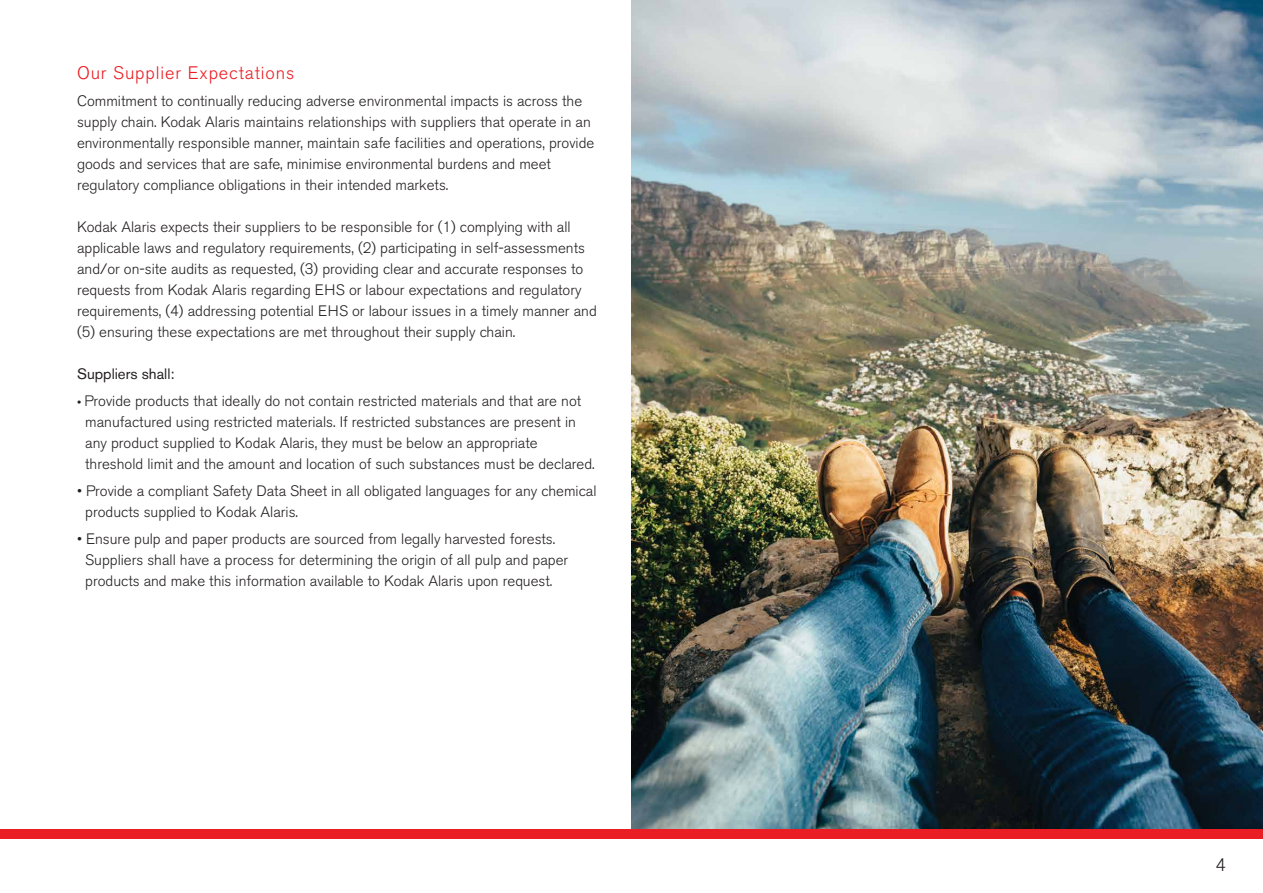
<style>
.page{position:relative;width:1263px;height:893px;background:#fff}
.page>*{position:absolute;margin:0;border:0;box-sizing:border-box;transform-origin:0 0}
.t1{font:300 18px "Akzidenz Grotesk BE";letter-spacing:.05em;color:#eb1d24}
.t2{font:300 18px "Akzidenz Grotesk BE";color:#231f20}
.t3{font:300 15px/21px "Akzidenz Grotesk BE";color:#231f20}
.t4{font:15px "Akzidenz Grotesk BE";color:#231f20}
.s1{font-family:"Myriad Pro";font-weight:400}
</style>
<div class="page">
<img style="left:631px;top:0;width:632px;height:829px">
<div style="left:0;top:829px;width:1263px;height:9px;background:#eb1d24"></div>
<p class="t1" style="left:77px;top:62px;width:219px">Our Supplier Expectations</p>
<p class="t3" style="left:77px;top:90px;width:519px">Commitment to continually reducing adverse environmental impacts is across the supply chain. Kodak Alaris maintains relationships with suppliers that operate in an environmentally responsible manner, maintain safe facilities and operations, provide goods and services that are safe, minimise environmental burdens and meet regulatory compliance obligations in their intended markets.</p>
<p class="t3" style="left:77px;top:216px;width:521px">Kodak Alaris expects their suppliers to be responsible for (1) complying with all applicable laws and regulatory requirements, (2) participating in self-assessments and/or on-site audits as requested, (3) providing clear and accurate responses to requests from Kodak Alaris regarding EHS or labour expectations and regulatory requirements, (4) addressing potential EHS or labour issues in a timely manner and (5) ensuring these expectations are met throughout their supply chain.</p>
<p class="t4" style="left:77px;top:364px;width:99px">Suppliers shall:</p>
<p class="t3" style="left:85px;top:390px;width:511px;text-indent:-8px"><span class="s1">•</span> Provide products that ideally do not contain restricted materials and that are not manufactured using restricted materials. If restricted substances are present in any product supplied to Kodak Alaris, they must be below an appropriate threshold limit and the amount and location of such substances must be declared.</p>
<p class="t3" style="left:85px;top:480px;width:513px;text-indent:-8px">• Provide a compliant Safety Data Sheet in all obligated languages for any chemical products supplied to Kodak Alaris.</p>
<p class="t3" style="left:85px;top:528px;width:484px;text-indent:-8px">• Ensure pulp and paper products are sourced from legally harvested forests.<br>Suppliers shall have a process for determining the origin of all pulp and paper products and make this information available to Kodak Alaris upon request.</p>
<p class="t2" style="left:1215px;top:855px;width:12px">4</p>
</div>
